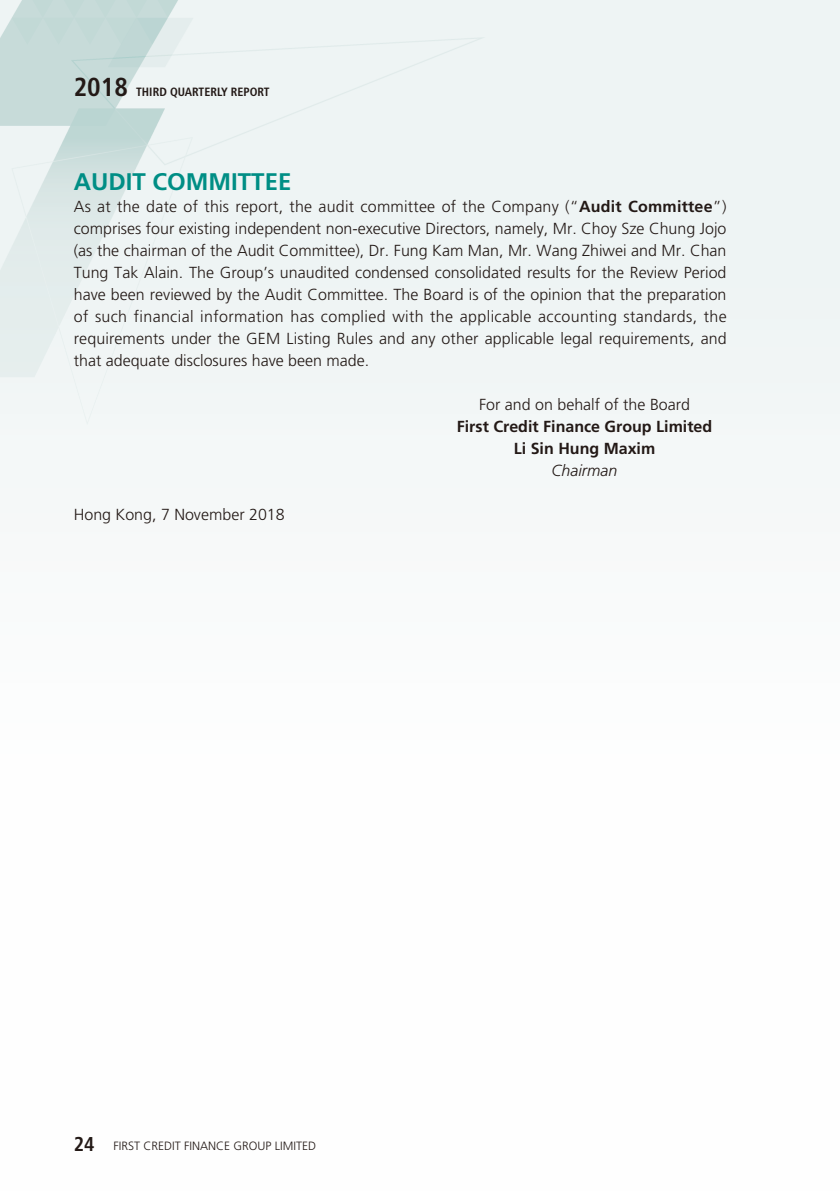
<style>
.page{position:relative;width:840px;height:1191px;background:#fff}
.page>*{position:absolute;margin:0;border:0;box-sizing:border-box;transform-origin:0 0}
.t1{font:700 24px "Frutiger LT Std";color:#008e85}
.t2{font:300 16px/22px "Frutiger LT Std";color:#231916;text-align:justify}
.t3{font:700 16px/22px "Frutiger LT Std";color:#231916;text-align:center}
.t4{font:italic 300 16px "Frutiger LT Std";color:#231916}
.t5{font:300 12px "Frutiger LT Std";color:#231916}
.t6{font:700 condensed 12px "Frutiger LT Std";color:#231916}
.s1{font-size:26px}
.s2{font-weight:700}
.s3{font-weight:700;font-stretch:condensed;font-size:20px}
</style>
<div class="page">
<p class="t6" style="left:74px;top:85px;width:197px"><span class="s1">2018</span> THIRD QUARTERLY REPORT</p>
<h1 class="t1" style="left:74px;top:168px;width:219px">AUDIT COMMITTEE</h1>
<p class="t2" style="left:74px;top:196px;width:654px">As at the date of this report, the audit committee of the Company (“<span class="s2">Audit Committee</span>”) comprises four existing independent non-executive Directors, namely, Mr. Choy Sze Chung Jojo (as the chairman of the Audit Committee), Dr. Fung Kam Man, Mr. Wang Zhiwei and Mr. Chan Tung Tak Alain. The Group’s unaudited condensed consolidated results for the Review Period have been reviewed by the Audit Committee. The Board is of the opinion that the preparation of such financial information has complied with the applicable accounting standards, the requirements under the GEM Listing Rules and any other applicable legal requirements, and that adequate disclosures have been made.</p>
<p class="t2" style="left:479px;top:394px;width:212px">For and on behalf of the Board</p>
<p class="t3" style="left:456px;top:416px;width:257px">First Credit Finance Group Limited<br>Li Sin Hung Maxim</p>
<p class="t4" style="left:551px;top:461px;width:67px">Chairman</p>
<p class="t2" style="left:74px;top:504px;width:212px">Hong Kong, 7 November 2018</p>
<p class="t5" style="left:74px;top:1139px;width:244px"><span class="s3">24</span> FIRST CREDIT FINANCE GROUP LIMITED</p>
</div>
